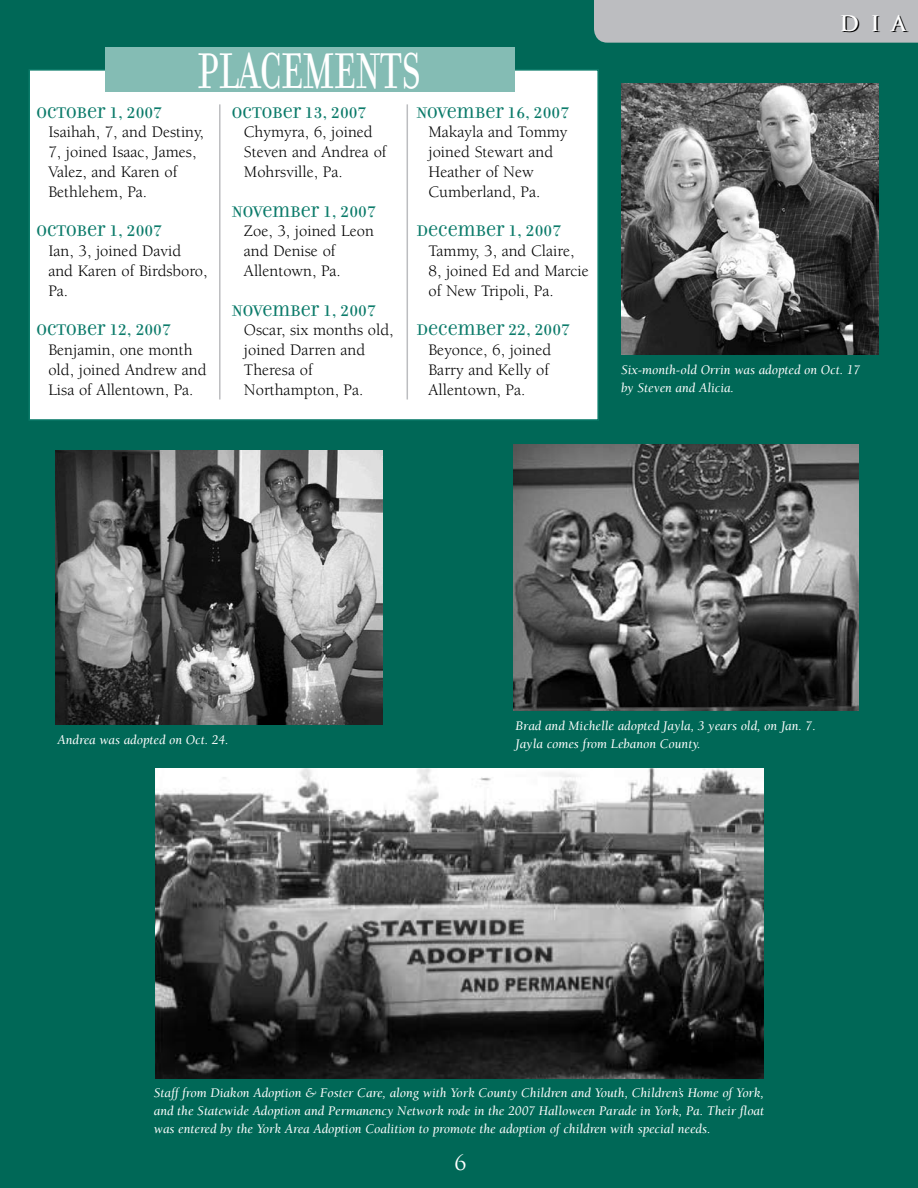
<style>
.page{position:relative;width:918px;height:1188px;background:#006857}
.page>*{position:absolute;margin:0;border:0;box-sizing:border-box;transform-origin:0 0}
.t1{font:54px "Filosofia Unicase";color:#fff;scale:.68 1}
.t2{font:700 21px "Trajan Pro";color:#000}
.t3{font:21px "Trajan Pro";color:#fff}
.t4{font:16.5px/19.8px "Berkeley Std";color:#000}
.t5{font:16.5px "Filosofia Unicase";color:#0a7a69}
.t6{font:italic 13.5px/18px "Berkeley Std";color:#fff}
</style>
<div class="page">
<img style="left:155px;top:769px;width:608px;height:309px">
<img style="left:56px;top:450px;width:326px;height:274px">
<img style="left:513px;top:444px;width:345px;height:266px">
<div style="left:594px;top:0;width:324px;height:43px;background:#bcbdc0"></div>
<img style="left:621px;top:84px;width:258px;height:270px">
<div style="left:28px;top:69px;width:571px;height:352px;background:#fff;border:2px solid #0a7a69"></div>
<div style="left:105px;top:47px;width:410px;height:45px;background:#84bcb4"></div>
<hr style="left:219px;top:104px;width:2px;height:296px;background:#bcbdc0">
<hr style="left:407px;top:104px;width:1px;height:296px;background:#bcbdc0">
<h1 class="t1" style="left:197px;top:39px;width:331px">PLACEMENTS</h1>
<p class="t5" style="left:36px;top:102px;width:127px">OCTOBER 1, 2007</p>
<p class="t4" style="left:48px;top:123px;width:157px">Isaihah, 7, and Destiny,<br>7, joined Isaac, James,<br>Valez, and Karen of<br>Bethlehem, Pa.</p>
<p class="t5" style="left:36px;top:221px;width:127px">OCTOBER 1, 2007</p>
<p class="t4" style="left:48px;top:241px;width:161px">Ian, 3, joined David and Karen of Birdsboro,<br>Pa.</p>
<p class="t5" style="left:36px;top:320px;width:136px">OCTOBER 12, 2007</p>
<p class="t4" style="left:48px;top:340px;width:160px">Benjamin, one month old, joined Andrew and<br>Lisa of Allentown, Pa.</p>
<p class="t5" style="left:232px;top:102px;width:136px">OCTOBER 13, 2007</p>
<p class="t4" style="left:244px;top:123px;width:144px">Chymyra, 6, joined<br>Steven and Andrea of<br>Mohrsville, Pa.</p>
<p class="t5" style="left:232px;top:201px;width:145px">NOVEMBER 1, 2007</p>
<p class="t4" style="left:244px;top:222px;width:131px">Zoe, 3, joined Leon and Denise of<br>Allentown, Pa.</p>
<p class="t5" style="left:232px;top:300px;width:145px">NOVEMBER 1, 2007</p>
<p class="t4" style="left:244px;top:321px;width:151px">Oscar, six months old, joined Darren and<br>Theresa of<br>Northampton, Pa.</p>
<p class="t5" style="left:416px;top:102px;width:154px">NOVEMBER 16, 2007</p>
<p class="t4" style="left:428px;top:123px;width:141px">Makayla and Tommy joined Stewart and<br>Heather of New<br>Cumberland, Pa.</p>
<p class="t5" style="left:416px;top:221px;width:146px">DECEMBER 1, 2007</p>
<p class="t4" style="left:428px;top:241px;width:162px">Tammy, 3, and Claire,<br>8, joined Ed and Marcie of New Tripoli, Pa.</p>
<p class="t5" style="left:416px;top:320px;width:155px">DECEMBER 22, 2007</p>
<p class="t4" style="left:428px;top:340px;width:124px">Beyonce, 6, joined<br>Barry and Kelly of<br>Allentown, Pa.</p>
<p class="t2" style="left:841px;top:12px;width:68px">DIA</p>
<p class="t6" style="left:621px;top:361px;width:241px">Six-month-old Orrin was adopted on Oct. 17 by Steven and Alicia.</p>
<p class="t6" style="left:58px;top:731px;width:173px">Andrea was adopted on Oct. 24.</p>
<p class="t6" style="left:515px;top:717px;width:302px">Brad and Michelle adopted Jayla, 3 years old, on Jan. 7.<br>Jayla comes from Lebanon County.</p>
<p class="t6" style="left:154px;top:1084px;width:612px;text-align:justify">Staff from Diakon Adoption &amp; Foster Care, along with York County Children and Youth, Children’s Home of York, and the Statewide Adoption and Permanency Network rode in the 2007 Halloween Parade in York, Pa. Their float was entered by the York Area Adoption Coalition to promote the adoption of children with special needs.</p>
<p class="t3" style="left:455px;top:1149px;width:13px">6</p>
</div>
